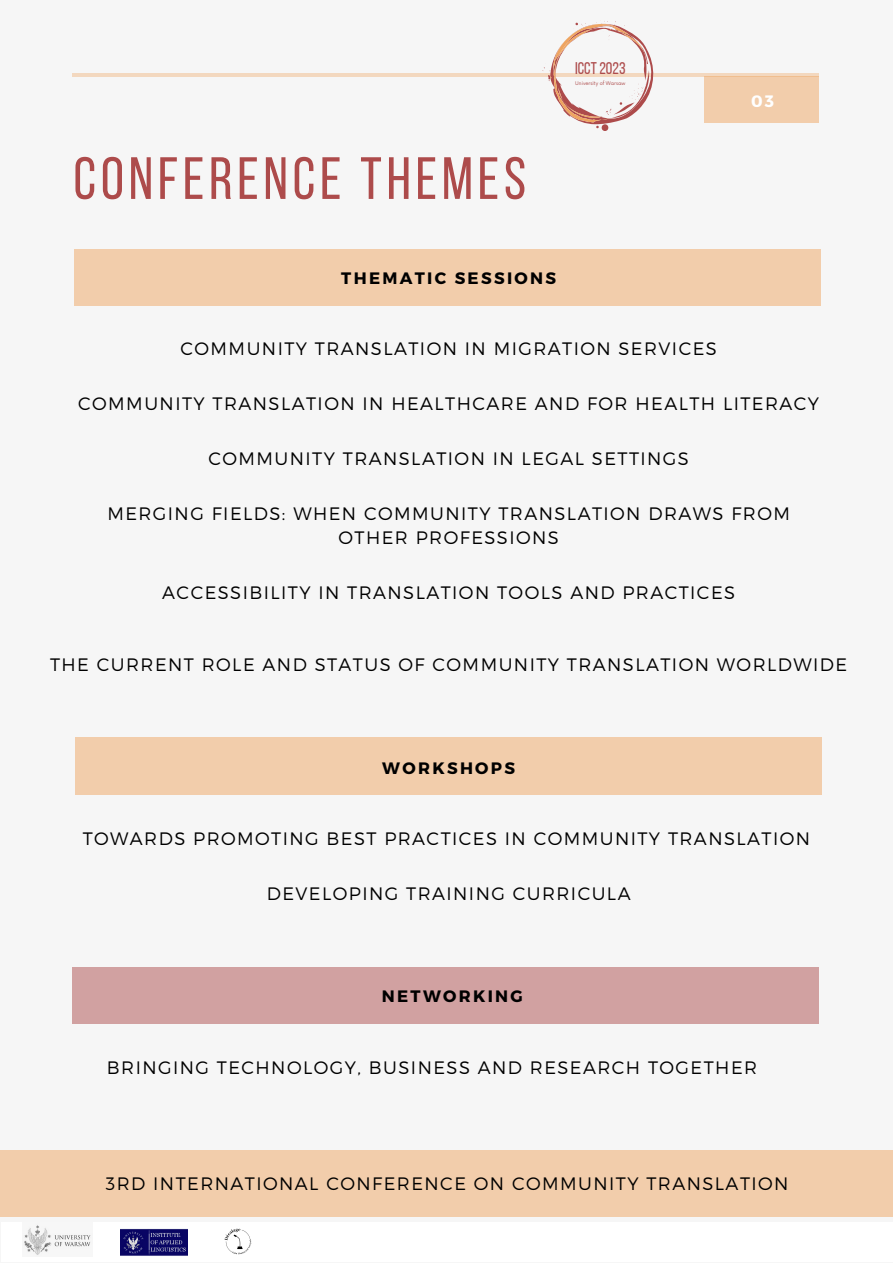
<style>
.page{position:relative;width:893px;height:1264px;background:#fff}
.page>*{position:absolute;margin:0;border:0;box-sizing:border-box;transform-origin:0 0}
.t1{font:59.55px "Bebas Neue";letter-spacing:.08em;color:#ad4b4b}
.t2{font:300 18px/24.8px "Montserrat";letter-spacing:.08em;color:#000;text-align:center}
.t3{font:16.8px "Bebas Neue";color:#ad4b4b}
.t4{font:700 16.5px "Montserrat";letter-spacing:.14em;color:#000}
.t5{font:700 16.5px "Montserrat";color:#fff}
.t6{font:4.95px "Now";color:#ad4b4b}
</style>
<div class="page">
<div style="left:0;top:0;width:892px;height:1262px;background:#f6f6f6"></div>
<div style="left:74px;top:249px;width:747px;height:56px;background:#f2cdab"></div>
<div style="left:704px;top:77px;width:114px;height:46px;background:#f2cdab"></div>
<hr style="left:72px;top:73px;width:747px;height:4px;background:#f3d8bf">
<svg style="left:542px;top:21px;width:112px;height:110px"></svg>
<div style="left:1px;top:1222px;width:891px;height:40px;background:#fff"></div>
<img style="left:224px;top:1228px;width:28px;height:27px">
<img style="left:120px;top:1228px;width:67px;height:28px">
<img style="left:24px;top:1224px;width:67px;height:31px">
<div style="left:0;top:1149px;width:892px;height:67px;background:#f2cdab"></div>
<div style="left:75px;top:738px;width:747px;height:56px;background:#f2cdab"></div>
<div style="left:72px;top:967px;width:747px;height:56px;background:#d1a1a1"></div>
<h1 class="t1" style="left:73px;top:154px;width:454px">CONFERENCE THEMES</h1>
<p class="t3" style="left:575px;top:61px;width:52px">ICCT2023</p>
<p class="t6" style="left:575px;top:81px;width:52px">University of Warsaw</p>
<p class="t4" style="left:341px;top:267px;width:216px">THEMATIC SESSIONS</p>
<p class="t2" style="left:180px;top:335px;width:538px">COMMUNITY TRANSLATION IN MIGRATION SERVICES</p>
<p class="t5" style="left:751px;top:91px;width:25px">03</p>
<p class="t2" style="left:78px;top:390px;width:742px">COMMUNITY TRANSLATION IN HEALTHCARE AND FOR HEALTH LITERACY</p>
<p class="t2" style="left:208px;top:445px;width:482px">COMMUNITY TRANSLATION IN LEGAL SETTINGS</p>
<p class="t2" style="left:107px;top:500px;width:684px">MERGING FIELDS: WHEN COMMUNITY TRANSLATION DRAWS FROM<br>OTHER PROFESSIONS</p>
<p class="t2" style="left:162px;top:579px;width:574px">ACCESSIBILITY IN TRANSLATION TOOLS AND PRACTICES</p>
<p class="t2" style="left:50px;top:651px;width:798px">THE CURRENT ROLE AND STATUS OF COMMUNITY TRANSLATION WORLDWIDE</p>
<p class="t4" style="left:382px;top:757px;width:134px">WORKSHOPS</p>
<p class="t2" style="left:83px;top:825px;width:729px">TOWARDS PROMOTING BEST PRACTICES IN COMMUNITY TRANSLATION</p>
<p class="t2" style="left:267px;top:880px;width:365px">DEVELOPING TRAINING CURRICULA</p>
<p class="t4" style="left:382px;top:985px;width:142px">NETWORKING</p>
<p class="t2" style="left:107px;top:1054px;width:651px">BRINGING TECHNOLOGY, BUSINESS AND RESEARCH TOGETHER</p>
<p class="t2" style="left:106px;top:1170px;width:684px">3RD INTERNATIONAL CONFERENCE ON COMMUNITY TRANSLATION</p>
</div>
